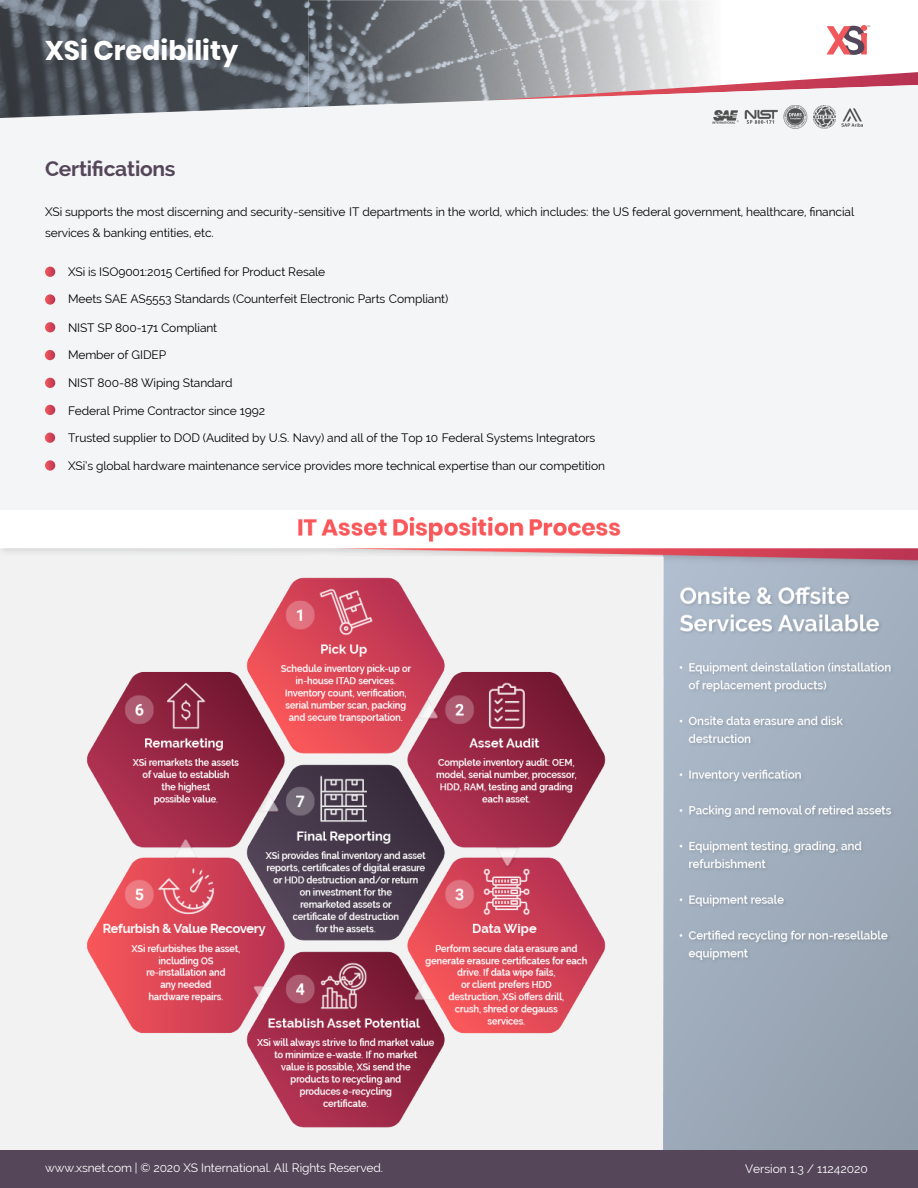
<style>
.page{position:relative;width:918px;height:1188px;background:#fff}
.page>*{position:absolute;margin:0;border:0;box-sizing:border-box;transform-origin:0 0}
.t1{font:700 27px "Poppins";color:#fff}
.t2{font:700 21px "Raleway";letter-spacing:-.01em;color:#55465a}
.t3{font:12px/21px "Raleway";letter-spacing:-.01em;color:#000}
.t4{font:12px "Raleway";letter-spacing:-.01em;color:#fff}
</style>
<div class="page">
<img style="left:0;top:0;width:309px;height:85px">
<img style="left:309px;top:0;width:399px;height:85px">
<svg style="left:491px;top:72px;width:427px;height:13px"></svg>
<div style="left:0;top:85px;width:918px;height:425px;background:#f3f5f7"></div>
<img style="left:0;top:517px;width:918px;height:634px">
<div style="left:0;top:1151px;width:918px;height:37px;background:#55465a"></div>
<svg style="left:45px;top:267px;width:10px;height:10px"></svg>
<svg style="left:45px;top:294px;width:10px;height:11px"></svg>
<svg style="left:45px;top:322px;width:10px;height:10px"></svg>
<svg style="left:45px;top:350px;width:10px;height:10px"></svg>
<svg style="left:45px;top:378px;width:10px;height:10px"></svg>
<svg style="left:45px;top:405px;width:10px;height:10px"></svg>
<svg style="left:45px;top:433px;width:10px;height:10px"></svg>
<svg style="left:45px;top:460px;width:10px;height:11px"></svg>
<svg style="left:827px;top:25px;width:43px;height:30px"></svg>
<img style="left:713px;top:105px;width:149px;height:24px">
<img style="left:81px;top:572px;width:533px;height:563px">
<h1 class="t1" style="left:45px;top:32px;width:195px">XSi Credibility</h1>
<h2 class="t2" style="left:45px;top:156px;width:132px">Certifications</h2>
<p class="t3" style="left:45px;top:201px;width:811px">XSi supports the most discerning and security-sensitive IT departments in the world, which includes: the US federal government, healthcare, financial services &amp; banking entities, etc.</p>
<p class="t3" style="left:68px;top:261px;width:259px">XSi is ISO9001:2015 Certified for Product Resale</p>
<p class="t3" style="left:68px;top:288px;width:382px">Meets SAE AS5553 Standards (Counterfeit Electronic Parts Compliant)</p>
<p class="t3" style="left:68px;top:318px;width:151px">NIST SP 800-171 Compliant</p>
<p class="t3" style="left:68px;top:344px;width:100px">Member of GIDEP</p>
<p class="t3" style="left:68px;top:373px;width:166px">NIST 800-88 Wiping Standard</p>
<p class="t3" style="left:68px;top:401px;width:199px">Federal Prime Contractor since 1992</p>
<p class="t3" style="left:68px;top:427px;width:529px">Trusted supplier to DOD (Audited by U.S. Navy) and all of the Top 10 Federal Systems Integrators</p>
<p class="t3" style="left:68px;top:455px;width:539px">XSi’s global hardware maintenance service provides more technical expertise than our competition</p>
<p class="t4" style="left:45px;top:1161px;width:340px">www.xsnet.com | © 2020 XS International. All Rights Reserved.</p>
<p class="t4" style="left:745px;top:1162px;width:124px">Version 1.3 / 11242020</p>
</div>
